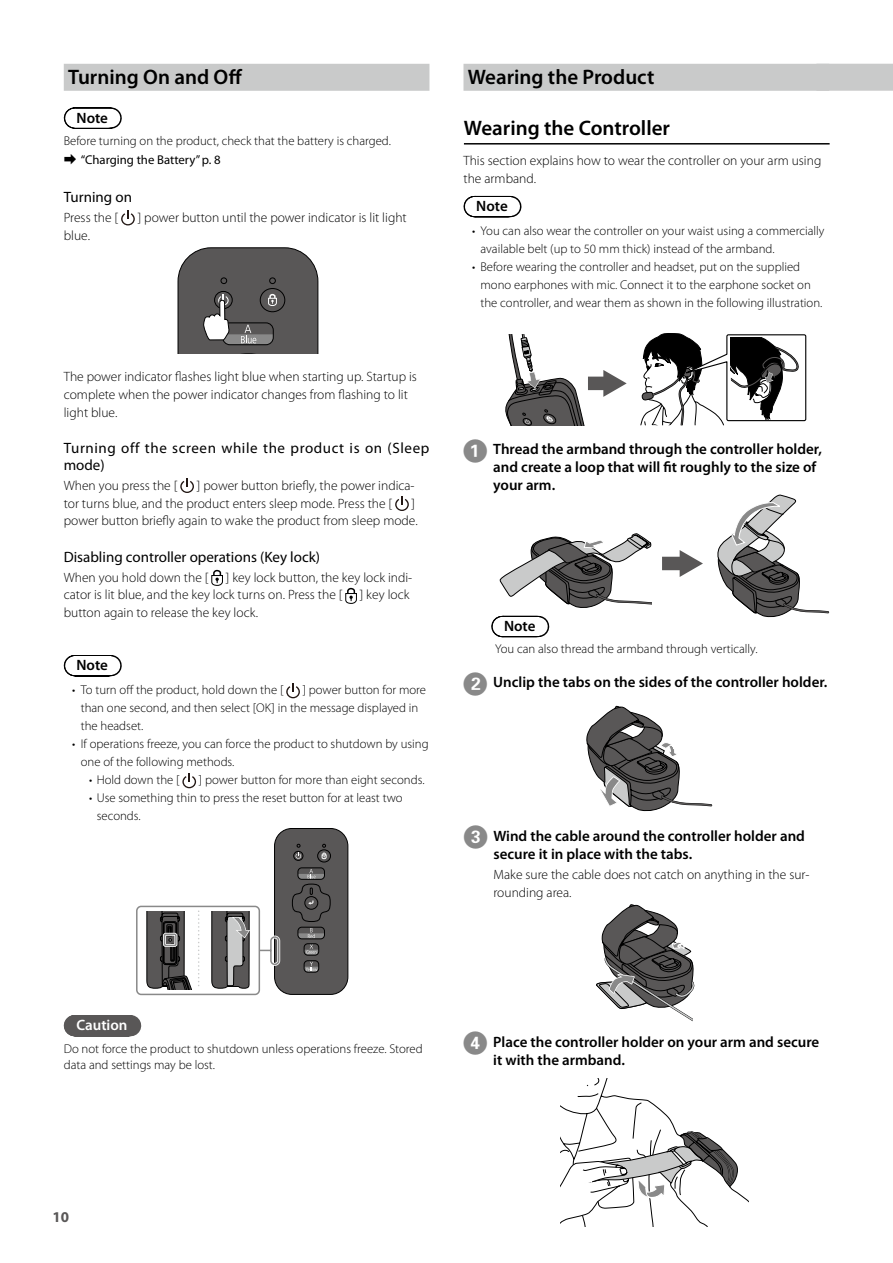
<style>
.page{position:relative;width:893px;height:1263px;background:#fff}
.page>*{position:absolute;margin:0;border:0;box-sizing:border-box;transform-origin:0 0}
.t1{font:600 21px "Myriad Pro";color:#000}
.t2{font:600 15px/18px "Myriad Pro";color:#000}
.t3{font:15px/16.5px "Myriad Pro";letter-spacing:.04em;color:#000}
.t4{font:15px "Myriad Pro";color:#000}
.t5{font:600 15px "Myriad Pro";color:#fff}
.t6{font:700 15px "Myriad Pro";color:#595757}
.t7{font:300 13.5px/18px "Myriad Pro";color:#000}
.t8{font:300 12.75px/18px "Myriad Pro";color:#000}
.s1{font-family:"Shin Go Pro";font-weight:400}
.s2{font-weight:400}
.s3{font-family:"JNB1 TP";font-weight:400;font-size:24px;color:#898989}
</style>
<div class="page">
<div style="left:816px;top:64px;width:77px;height:27px;background:#c9caca"></div>
<div style="left:64px;top:64px;width:365px;height:27px;background:#c9caca"></div>
<svg style="left:74px;top:107px;width:37px;height:22px"></svg>
<svg style="left:74px;top:655px;width:37px;height:21px"></svg>
<svg style="left:286px;top:683px;width:14px;height:15px"></svg>
<svg style="left:182px;top:773px;width:14px;height:15px"></svg>
<svg style="left:121px;top:211px;width:14px;height:14px"></svg>
<svg style="left:180px;top:478px;width:14px;height:15px"></svg>
<svg style="left:395px;top:496px;width:14px;height:15px"></svg>
<svg style="left:211px;top:570px;width:12px;height:16px"></svg>
<svg style="left:345px;top:588px;width:12px;height:16px"></svg>
<svg style="left:74px;top:1015px;width:57px;height:21px"></svg>
<div style="left:463px;top:64px;width:366px;height:27px;background:#c9caca"></div>
<hr style="left:464px;top:143px;width:366px;height:2px;background:#000">
<svg style="left:474px;top:196px;width:37px;height:21px"></svg>
<svg style="left:178px;top:247px;width:140px;height:107px;background:#636161"></svg>
<div style="left:275px;top:828px;width:73px;height:166px;background:#595757;border-radius:17px"></div>
<div style="left:274px;top:828px;width:74px;height:167px;border:1px solid #000;border-radius:17px"></div>
<div style="left:298px;top:927px;width:27px;height:12px;border:1px solid #000;border-radius:4px"></div>
<svg style="left:298px;top:928px;width:26px;height:27px"></svg>
<div style="left:304px;top:943px;width:15px;height:12px;border:1px solid #000;border-radius:4px"></div>
<svg style="left:304px;top:961px;width:15px;height:11px"></svg>
<div style="left:304px;top:960px;width:15px;height:12px;border:1px solid #000;border-radius:4px"></div>
<svg style="left:292px;top:844px;width:39px;height:78px"></svg>
<div style="left:298px;top:868px;width:27px;height:11px;border:1px solid #000;border-radius:4px"></div>
<svg style="left:146px;top:911px;width:53px;height:79px"></svg>
<svg style="left:211px;top:911px;width:39px;height:78px;background:#717070"></svg>
<svg style="left:260px;top:935px;width:20px;height:31px"></svg>
<div style="left:163px;top:933px;width:14px;height:14px;border:3px solid #fff"></div>
<div style="left:164px;top:933px;width:13px;height:13px;border:2px solid #898989"></div>
<div style="left:136px;top:906px;width:124px;height:89px;border:2px solid #898989;border-radius:4px"></div>
<svg style="left:505px;top:335px;width:84px;height:90px"></svg>
<div style="left:588px;top:377px;width:19px;height:13px;background:#595757"></div>
<svg style="left:603px;top:370px;width:24px;height:27px"></svg>
<svg style="left:640px;top:333px;width:167px;height:92px"></svg>
<svg style="left:586px;top:706px;width:126px;height:106px"></svg>
<svg style="left:596px;top:904px;width:99px;height:118px"></svg>
<svg style="left:561px;top:1079px;width:187px;height:147px"></svg>
<svg style="left:498px;top:494px;width:331px;height:143px"></svg>
<p class="t1" style="left:68px;top:64px;width:176px">Turning On and Off</p>
<p class="t2" style="left:77px;top:108px;width:33px">Note</p>
<p class="t8" style="left:64px;top:131px;width:329px;line-height:18.6px">Before turning on the product, check that the battery is charged. <span class="s1">➡</span> <span class="s2">“Charging the Battery” p. 8</span></p>
<p class="t4" style="left:64px;top:188px;width:70px">Turning on</p>
<p class="t7" style="left:64px;top:209px;width:56px">Press the [</p>
<p class="t7" style="left:138px;top:209px;width:270px">] power button until the power indicator is lit light</p>
<p class="t7" style="left:64px;top:226px;width:28px">blue.</p>
<p class="t7" style="left:64px;top:367px;width:355px">The power indicator flashes light blue when starting up. Startup is complete when the power indicator changes from flashing to lit light blue.</p>
<p class="t3" style="left:64px;top:440px;width:367px">Turning off the screen while the product is on (Sleep mode)</p>
<p class="t7" style="left:64px;top:476px;width:115px">When you press the [</p>
<p class="t7" style="left:64px;top:476px;width:352px;text-indent:133px">] power button briefly, the power indica&shy;tor turns blue, and the product enters sleep mode. Press the [</p>
<p class="t7" style="left:64px;top:494px;width:355px;text-align:right">]<br>power button briefly again to wake the product from sleep mode.</p>
<p class="t4" style="left:64px;top:547px;width:258px">Disabling controller operations (Key lock)</p>
<p class="t7" style="left:64px;top:568px;width:146px">When you hold down the [</p>
<p class="t7" style="left:64px;top:569px;width:350px;line-height:17.4px;text-indent:162px">] key lock button, the key lock indi&shy;cator is lit blue, and the key lock turns on. Press the [</p>
<p class="t7" style="left:360px;top:586px;width:51px">] key lock</p>
<p class="t7" style="left:64px;top:603px;width:196px">button again to release the key lock.</p>
<p class="t2" style="left:77px;top:656px;width:33px">Note</p>
<p class="t8" style="left:72px;top:681px;width:213px">• To turn off the product, hold down the [</p>
<p class="t8" style="left:81px;top:681px;width:347px;text-indent:222px">] power button for more than one second, and then select [OK] in the message displayed in the headset.</p>
<p class="t8" style="left:81px;top:735px;width:349px;text-indent:-9px">• If operations freeze, you can force the product to shutdown by using one of the following methods.</p>
<p class="t8" style="left:89px;top:771px;width:92px">• Hold down the [</p>
<p class="t8" style="left:199px;top:771px;width:227px">] power button for more than eight seconds.</p>
<p class="t8" style="left:97px;top:789px;width:307px;text-indent:-7px">• Use something thin to press the reset button for at least two seconds.</p>
<p class="t1" style="left:468px;top:64px;width:188px">Wearing the Product</p>
<p class="t1" style="left:464px;top:115px;width:208px">Wearing the Controller</p>
<p class="t7" style="left:463px;top:151px;width:359px">This section explains how to wear the controller on your arm using the armband.</p>
<p class="t2" style="left:476px;top:197px;width:33px">Note</p>
<p class="t8" style="left:480px;top:222px;width:345px;text-indent:-9px">• You can also wear the controller on your waist using a commercially available belt (up to 50 mm thick) instead of the armband.</p>
<p class="t8" style="left:480px;top:258px;width:343px;text-indent:-9px">• Before wearing the controller and headset, put on the supplied mono earphones with mic. Connect it to the earphone socket on the controller, and wear them as shown in the following illustration.</p>
<p class="t2" style="left:493px;top:440px;width:330px;text-indent:-30px"><span class="s3">A</span> Thread the armband through the controller holder, and create a loop that will fit roughly to the size of your arm.</p>
<p class="t2" style="left:504px;top:617px;width:33px">Note</p>
<p class="t8" style="left:495px;top:640px;width:264px">You can also thread the armband through vertically.</p>
<p class="t2" style="left:463px;top:673px;width:365px"><span class="s3">B</span> Unclip the tabs on the sides of the controller holder.</p>
<p class="t2" style="left:493px;top:826px;width:313px;text-indent:-30px"><span class="s3">C</span> Wind the cable around the controller holder and secure it in place with the tabs.</p>
<p class="t7" style="left:493px;top:865px;width:317px">Make sure the cable does not catch on anything in the sur&shy;rounding area.</p>
<p class="t5" style="left:77px;top:1016px;width:52px">Caution</p>
<p class="t8" style="left:64px;top:1040px;width:360px;line-height:16.5px">Do not force the product to shutdown unless operations freeze. Stored data and settings may be lost.</p>
<p class="t2" style="left:493px;top:1032px;width:328px;text-indent:-30px"><span class="s3">D</span> Place the controller holder on your arm and secure it with the armband.</p>
<p class="t6" style="left:53px;top:1207px;width:18px">10</p>
</div>
